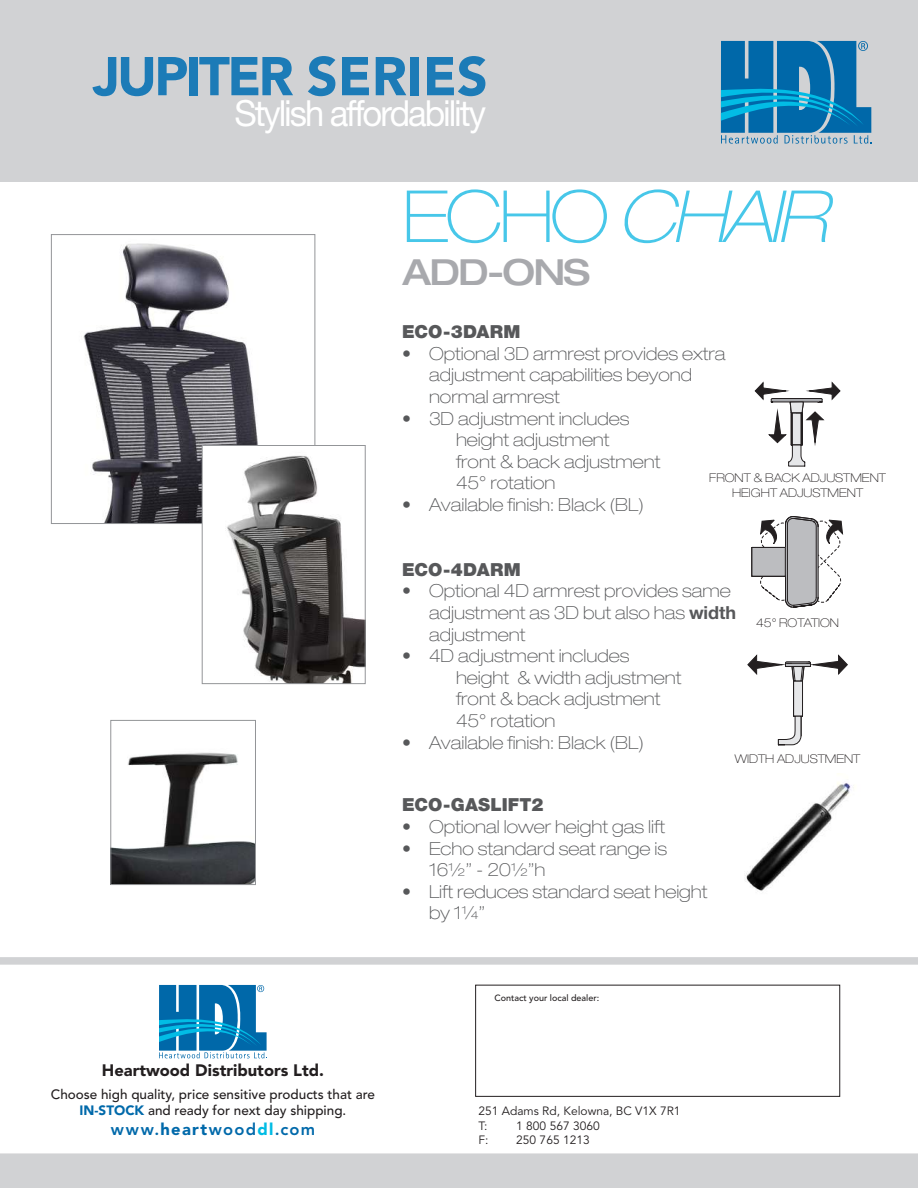
<style>
.page{position:relative;width:918px;height:1188px;background:#fff}
.page>*{position:absolute;margin:0;border:0;box-sizing:border-box;transform-origin:0 0}
.t1{font:italic 100 expanded 72px "Helvetica Neue LT Pro";letter-spacing:-.05em;color:#47c7e9}
.t2{font:900 54px "Avenir LT Std";letter-spacing:-.05em;color:#1c7bb7}
.t3{font:36px "Helvetica Neue LT Pro";letter-spacing:-.06em;color:#fff;scale:.96 1}
.t4{font:500 expanded 36px "Helvetica Neue LT Pro";letter-spacing:-.05em;color:#a8a9ad}
.t5{font:100 expanded 18px/21.6px "Helvetica Neue LT Pro";color:#57585a}
.t6{font:900 18px "Helvetica Neue LT Pro";letter-spacing:.005em;color:#57585a}
.t7{font:900 16.5px "Avenir LT Std";color:#231f20}
.t8{font:800 16.5px "Avenir LT Std";letter-spacing:.075em;color:#0069aa}
.t9{font:500 13.5px/16.2px "Avenir LT Std";color:#231f20;text-align:center}
.t10{font:100 expanded 12px/14.4px "Helvetica Neue LT Pro";color:#231f20;text-align:center}
.t11{font:12px/14.4px "Avenir LT Std";color:#231f20}
.t12{font:500 9px "Avenir LT Std";color:#231f20}
.s1{font-style:normal}
.s2{font-weight:700;font-stretch:normal}
.s3{font-weight:900;color:#0069aa}
.s4{font-weight:900}
.s5{font-weight:900;color:#00bce4}
</style>
<div class="page">
<img style="left:112px;top:752px;width:142px;height:131px">
<div style="left:110px;top:720px;width:146px;height:165px;border:1px solid #939598"></div>
<img style="left:745px;top:783px;width:109px;height:108px">
<img style="left:83px;top:243px;width:175px;height:279px">
<div style="left:51px;top:234px;width:264px;height:290px;border:1px solid #939598"></div>
<img style="left:204px;top:447px;width:160px;height:235px">
<div style="left:202px;top:445px;width:164px;height:239px;border:1px solid #939598"></div>
<div style="left:475px;top:985px;width:365px;height:112px;border:1px solid #231f20"></div>
<svg style="left:159px;top:985px;width:108px;height:73px"></svg>
<div style="left:0;top:0;width:918px;height:182px;background:#d1d2d4"></div>
<svg style="left:721px;top:41px;width:151px;height:103px"></svg>
<svg style="left:755px;top:383px;width:85px;height:84px"></svg>
<svg style="left:748px;top:655px;width:100px;height:91px"></svg>
<svg style="left:752px;top:516px;width:91px;height:92px"></svg>
<div style="left:0;top:1153px;width:918px;height:35px;background:#d1d2d4"></div>
<svg style="left:0;top:957px;width:918px;height:8px"></svg>
<h2 class="t2" style="left:93px;top:44px;width:397px">JUPITER SERIES</h2>
<h3 class="t3" style="left:234px;top:92px;width:264px">Stylish affordability</h3>
<h1 class="t1" style="left:402px;top:174px;width:426px"><span class="s1">ECHO</span> CHAIR</h1>
<h3 class="t4" style="left:402px;top:250px;width:189px">ADD-ONS</h3>
<p class="t6" style="left:402px;top:321px;width:120px">ECO-3DARM</p>
<p class="t5" style="left:429px;top:343px;width:298px;text-indent:-27px">• Optional 3D armrest provides extra adjustment capabilities beyond normal armrest</p>
<p class="t5" style="left:456px;top:407px;width:206px;text-indent:-54px">• 3D adjustment includes height adjustment<br>front &amp; back adjustment<br>45° rotation</p>
<p class="t5" style="left:402px;top:494px;width:243px">• Available finish: Black (BL)</p>
<p class="t10" style="left:709px;top:471px;width:178px">FRONT &amp; BACK ADJUSTMENT<br>HEIGHT ADJUSTMENT</p>
<p class="t6" style="left:402px;top:559px;width:120px">ECO-4DARM</p>
<p class="t5" style="left:429px;top:580px;width:309px;text-indent:-27px">• Optional 4D armrest provides same adjustment as 3D but also has <span class="s2">width </span>adjustment</p>
<p class="t5" style="left:456px;top:645px;width:227px;text-indent:-54px">• 4D adjustment includes height &amp; width adjustment front &amp; back adjustment<br>45° rotation</p>
<p class="t5" style="left:402px;top:731px;width:243px">• Available finish: Black (BL)</p>
<p class="t10" style="left:756px;top:615px;width:84px">45° ROTATION</p>
<p class="t6" style="left:402px;top:794px;width:143px">ECO-GASLIFT2</p>
<p class="t5" style="left:402px;top:816px;width:265px">• Optional lower height gas lift</p>
<p class="t5" style="left:429px;top:837px;width:240px;text-indent:-27px">• Echo standard seat range is<br>16½” - 20½”h</p>
<p class="t5" style="left:429px;top:880px;width:280px;text-indent:-27px">• Lift reduces standard seat height by 1¼”</p>
<p class="t10" style="left:735px;top:752px;width:127px">WIDTH ADJUSTMENT</p>
<p class="t7" style="left:102px;top:1061px;width:224px">Heartwood Distributors Ltd.</p>
<p class="t9" style="left:51px;top:1087px;width:326px">Choose high quality, price sensitive products that are<br><span class="s3">IN-STOCK</span> and ready for next day shipping.</p>
<p class="t8" style="left:111px;top:1119px;width:206px">www.<span class="s4">heart</span>wood<span class="s5">dl</span>.com</p>
<p class="t12" style="left:494px;top:992px;width:106px">Contact your local dealer:</p>
<p class="t11" style="left:479px;top:1104px;width:204px">251 Adams Rd, Kelowna, BC V1X 7R1<br>T:</p>
<p class="t11" style="left:516px;top:1119px;width:85px">1 800 567 3060</p>
<p class="t11" style="left:479px;top:1133px;width:12px">F:</p>
<p class="t11" style="left:516px;top:1133px;width:75px">250 765 1213</p>
</div>
